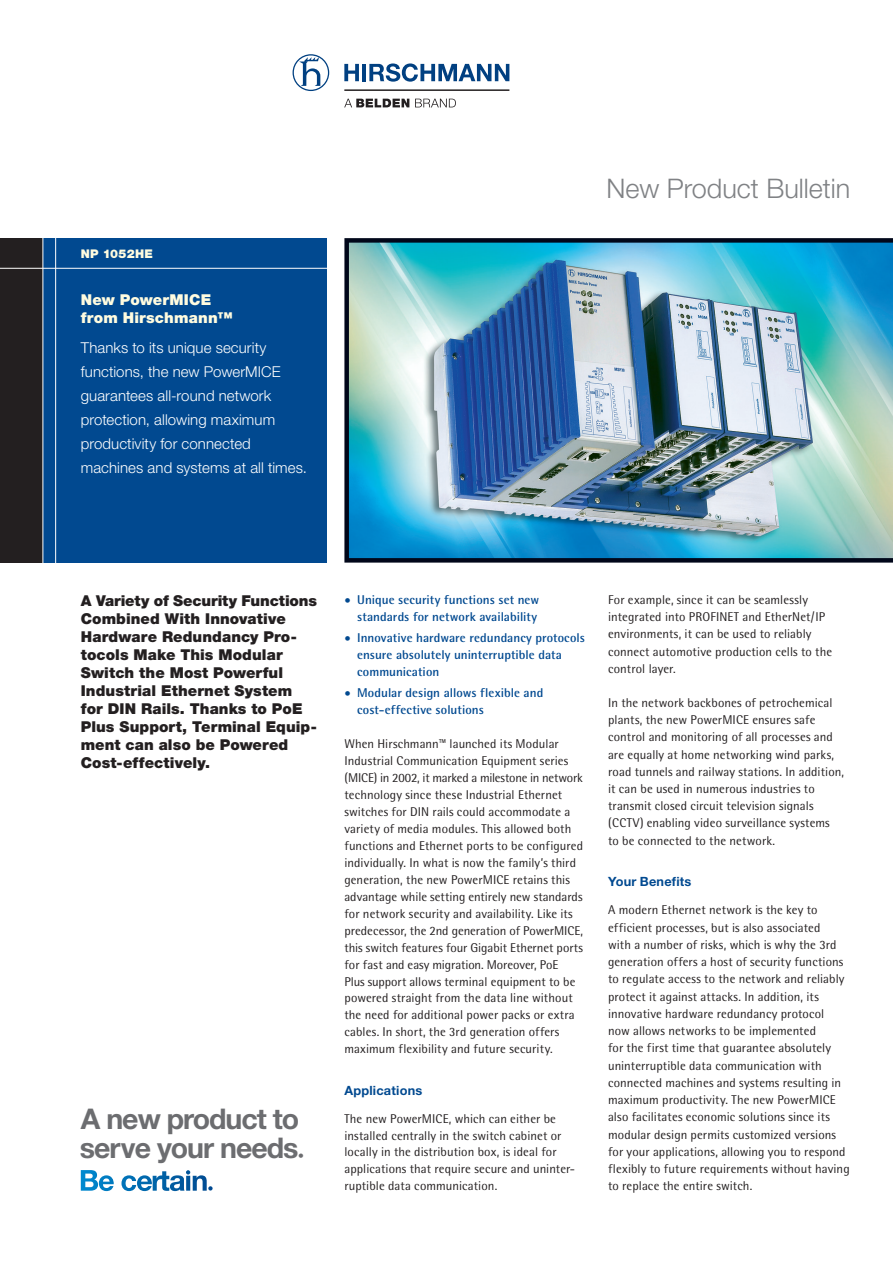
<style>
.page{position:relative;width:893px;height:1263px;background:#fff}
.page>*{position:absolute;margin:0;border:0;box-sizing:border-box;transform-origin:0 0}
.t1{font:700 28.5px/29.2px "Helvetica Neue LT";letter-spacing:-.035em;color:#6c6d70}
.t2{font:300 27px "Helvetica Neue";color:#808285}
.t3{font:900 15px/18px "Helvetica Neue";letter-spacing:.005em;color:#231f20}
.t4{font:300 15px/24px "Helvetica Neue";letter-spacing:.005em;color:#fff}
.t5{font:900 15px/18px "Helvetica Neue";letter-spacing:.01em;color:#fffce0}
.t6{font:12.75px/17px "Rotis Semi Sans";letter-spacing:.005em;color:#231f20}
.t7{font:700 12.75px/17px "Rotis Semi Sans";letter-spacing:.005em;color:#014990}
.t8{font:700 12.75px "Helvetica Neue";letter-spacing:.015em;color:#014990}
.t9{font:900 12px "Helvetica Neue";letter-spacing:.025em;color:#fffce0}
.s1{font-weight:400}
</style>
<div class="page">
<div style="left:43px;top:238px;width:284px;height:325px;background:#014990"></div>
<div style="left:0;top:238px;width:43px;height:325px;background:#231f20"></div>
<hr style="left:43px;top:234px;width:1px;height:340px;background:#fff">
<hr style="left:55px;top:234px;width:1px;height:340px;background:#fff">
<hr style="left:0;top:268px;width:327px;height:1px;background:#fff">
<svg style="left:344px;top:99px;width:65px;height:8px"></svg>
<svg style="left:415px;top:99px;width:41px;height:8px"></svg>
<svg style="left:344px;top:64px;width:15px;height:17px"></svg>
<hr style="left:362px;top:64px;width:4px;height:17px;background:#014081">
<svg style="left:293px;top:54px;width:36px;height:37px"></svg>
<svg style="left:369px;top:63px;width:140px;height:19px"></svg>
<hr style="left:344px;top:89px;width:165px;height:2px;background:#231f20">
<svg style="left:81px;top:1170px;width:132px;height:21px"></svg>
<img style="left:344px;top:238px;width:549px;height:325px">
<p class="t9" style="left:81px;top:246px;width:74px">NP 1052HE</p>
<p class="t5" style="left:81px;top:290px;width:153px">New PowerMICE from Hirschmann™</p>
<p class="t4" style="left:81px;top:336px;width:228px">Thanks to its unique security functions, the new PowerMICE guarantees all-round network protection, allowing maximum productivity for connected machines and systems at all times.</p>
<h2 class="t2" style="left:606px;top:172px;width:246px">New Product Bulletin</h2>
<p class="t3" style="left:81px;top:592px;width:238px">A Variety of Security Functions<br>Combined With Innovative<br>Hardware Redundancy Pro&shy;tocols Make This Modular<br>Switch the Most Powerful<br>Industrial Ethernet System for DIN Rails. Thanks to PoE<br>Plus Support, Terminal Equip&shy;ment can also be Powered<br>Cost-effectively.</p>
<p class="t7" style="left:344px;top:591px;width:196px;text-align:right"><span class="s1">•</span> Unique security functions set new standards for network availability</p>
<p class="t7" style="left:357px;top:629px;width:229px;text-indent:-13px"><span class="s1">•</span> Innovative hardware redundancy protocols ensure absolutely uninterruptible data communication</p>
<p class="t7" style="left:357px;top:684px;width:188px;text-indent:-13px"><span class="s1">•</span> Modular design allows flexible and cost-effective solutions</p>
<p class="t6" style="left:344px;top:735px;width:240px">When Hirschmann™ launched its Modular Industrial Communication Equipment series (MICE) in 2002, it marked a milestone in network technology since these Industrial Ethernet switches for DIN rails could accommodate a variety of media modules. This allowed both functions and Ethernet ports to be configured individually. In what is now the family’s third generation, the new PowerMICE retains this advantage while setting entirely new standards for network security and availability. Like its predecessor, the 2nd generation of PowerMICE, this switch features four Gigabit Ethernet ports for fast and easy migration. Moreover, PoE<br>Plus support allows terminal equipment to be powered straight from the data line without the need for additional power packs or extra cables. In short, the 3rd generation offers maximum flexibility and future security.</p>
<p class="t8" style="left:344px;top:1083px;width:79px">Applications</p>
<p class="t6" style="left:344px;top:1110px;width:232px">The new PowerMICE, which can either be installed centrally in the switch cabinet or locally in the distribution box, is ideal for applications that require secure and uninter&shy;ruptible data communication.</p>
<h1 class="t1" style="left:80px;top:1103px;width:226px">A new product to serve your needs<sub>·</sub></h1>
<p class="t6" style="left:608px;top:591px;width:226px">For example, since it can be seamlessly integrated into PROFINET and EtherNet/IP environments, it can be used to reliably connect automotive production cells to the control layer.</p>
<p class="t6" style="left:608px;top:694px;width:238px">In the network backbones of petrochemical plants, the new PowerMICE ensures safe control and monitoring of all processes and are equally at home networking wind parks, road tunnels and railway stations. In addition, it can be used in numerous industries to transmit closed circuit television signals (CCTV) enabling video surveillance systems<br>to be connected to the network.</p>
<p class="t8" style="left:608px;top:874px;width:85px">Your Benefits</p>
<p class="t6" style="left:608px;top:901px;width:243px">A modern Ethernet network is the key to efficient processes, but is also associated<br>with a number of risks, which is why the 3rd generation offers a host of security functions to regulate access to the network and reliably protect it against attacks. In addition, its innovative hardware redundancy protocol<br>now allows networks to be implemented<br>for the first time that guarantee absolutely uninterruptible data communication with connected machines and systems resulting in maximum productivity. The new PowerMICE also facilitates economic solutions since its modular design permits customized versions for your applications, allowing you to respond flexibly to future requirements without having to replace the entire switch.</p>
</div>
